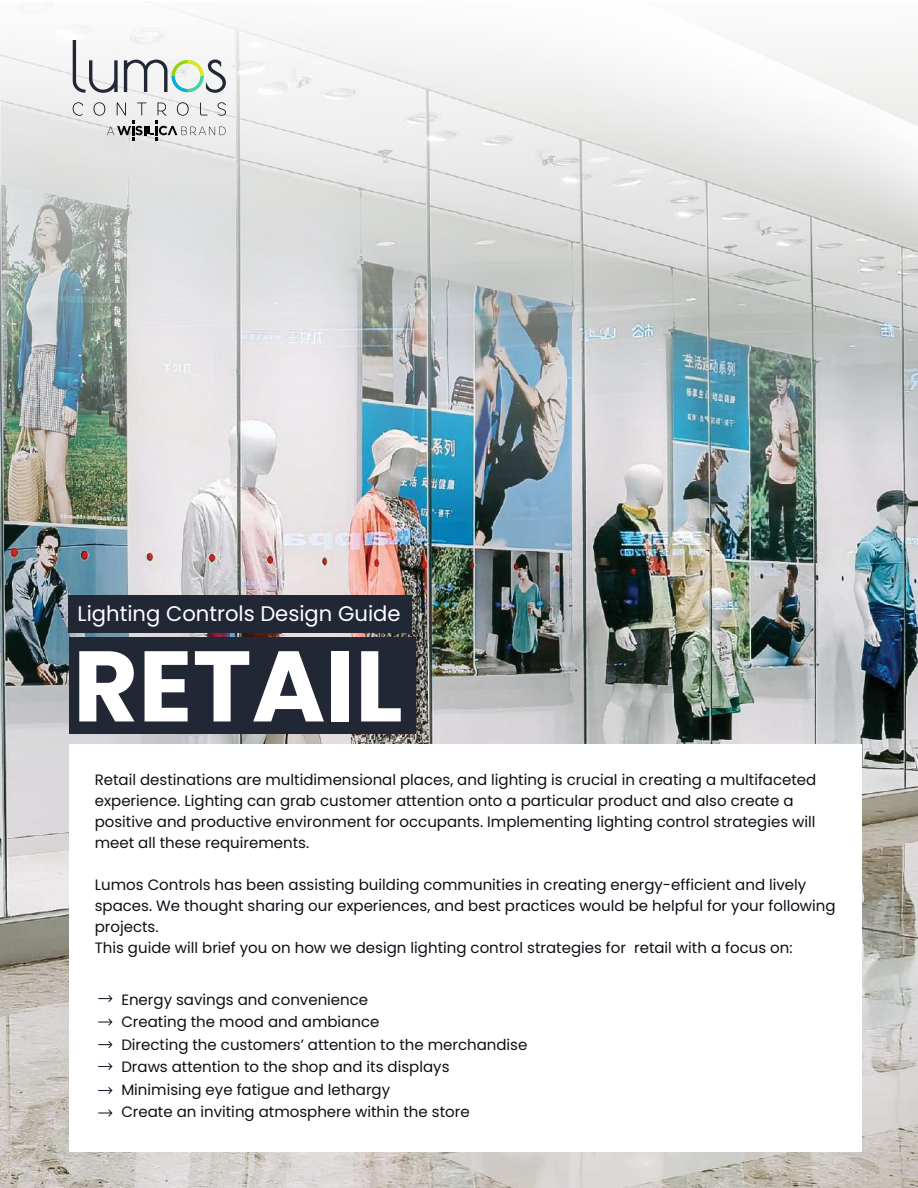
<style>
.page{position:relative;width:918px;height:1188px;background:#fff}
.page>*{position:absolute;margin:0;border:0;box-sizing:border-box;transform-origin:0 0}
.t1{font:700 100.05px "Poppins";color:#fff}
.t2{font:21.15px "Poppins";color:#fff}
.t3{font:15px/21px "Poppins";color:#0d0f16}
</style>
<div class="page">
<img style="left:0;top:537px;width:918px;height:651px">
<img style="left:0;top:4px;width:918px;height:533px">
<svg style="left:73px;top:102px;width:10px;height:14px"></svg>
<svg style="left:73px;top:40px;width:45px;height:53px"></svg>
<svg style="left:124px;top:60px;width:102px;height:33px"></svg>
<svg style="left:94px;top:102px;width:132px;height:39px"></svg>
<div style="left:69px;top:637px;width:347px;height:96px;background:#222735"></div>
<div style="left:69px;top:596px;width:343px;height:37px;background:#222735"></div>
<div style="left:69px;top:744px;width:792px;height:408px;background:#fff"></div>
<svg style="left:98px;top:995px;width:14px;height:7px"></svg>
<svg style="left:98px;top:1019px;width:14px;height:7px"></svg>
<svg style="left:98px;top:1041px;width:14px;height:7px"></svg>
<svg style="left:98px;top:1063px;width:14px;height:7px"></svg>
<svg style="left:98px;top:1087px;width:14px;height:7px"></svg>
<svg style="left:98px;top:1109px;width:14px;height:8px"></svg>
<h2 class="t2" style="left:78px;top:601px;width:324px">Lighting Controls Design Guide</h2>
<h1 class="t1" style="left:73px;top:628px;width:331px">RETAIL</h1>
<p class="t3" style="left:95px;top:770px;width:723px">Retail destinations are multidimensional places, and lighting is crucial in creating a multifaceted experience. Lighting can grab customer attention onto a particular product and also create a positive and productive environment for occupants. Implementing lighting control strategies will meet all these requirements.</p>
<p class="t3" style="left:95px;top:875px;width:742px">Lumos Controls has been assisting building communities in creating energy-efficient and lively spaces. We thought sharing our experiences, and best practices would be helpful for your following projects.<br>This guide will brief you on how we design lighting control strategies for retail with a focus on:</p>
<p class="t3" style="left:121px;top:988px;width:408px;line-height:22.5px">Energy savings and convenience<br>Creating the mood and ambiance<br>Directing the customers’ attention to the merchandise Draws attention to the shop and its displays Minimising eye fatigue and lethargy<br>Create an inviting atmosphere within the store</p>
</div>
